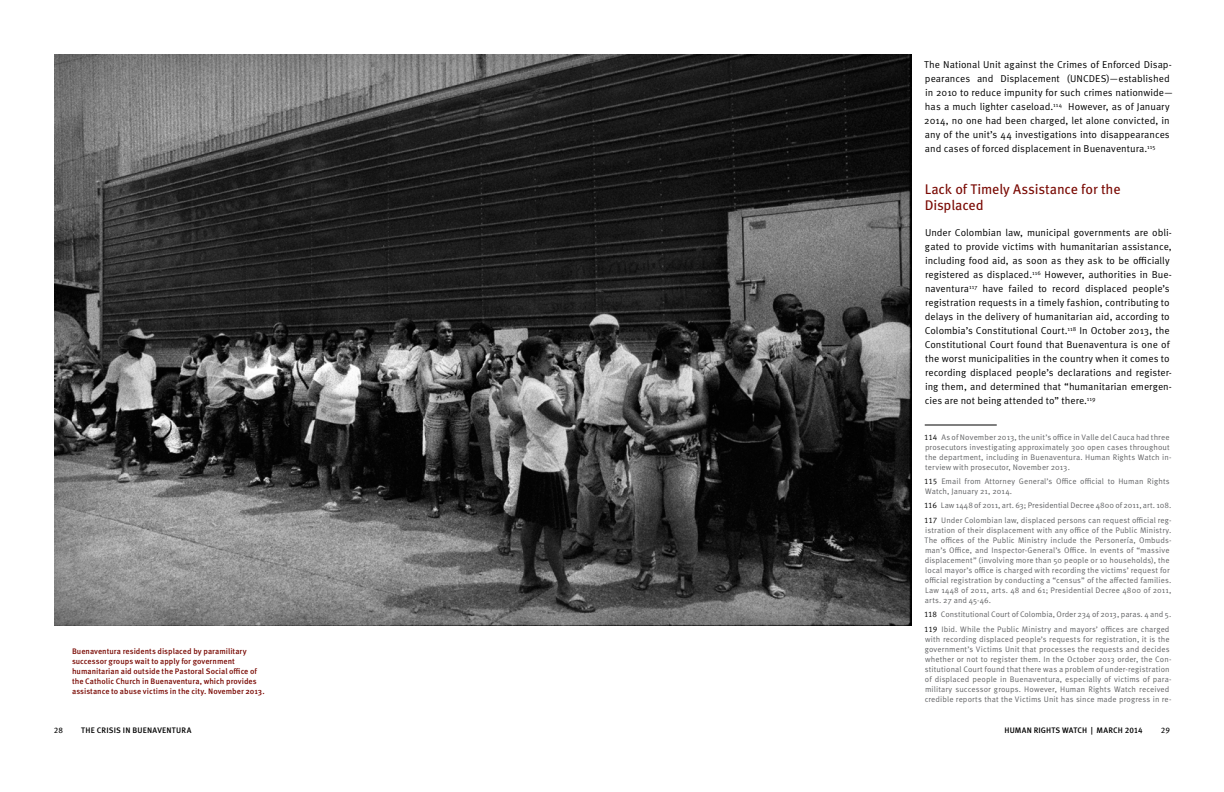
<style>
.page{position:relative;width:1224px;height:792px;background:#fff}
.page>*{position:absolute;margin:0;border:0;box-sizing:border-box;transform-origin:0 0}
.t1{font:14px/16px "Meta Pro";letter-spacing:-.01em;color:#7a0a04}
.t2{font:10px/14px "Meta Pro Norm";color:#000}
.t3{font:8px/10px "Meta Pro Norm";letter-spacing:.01em;color:#636466}
.t4{font:500 8px/10px "Meta Pro";color:#7a0a04}
.t5{font:500 8px "Meta Pro";letter-spacing:.025em;color:#000}
.t6{font:8px "Meta Pro";color:#000}
.s1{color:#000}
</style>
<div class="page">
<hr style="left:925px;top:425px;width:72px;height:1px;background:#000">
<img style="left:54px;top:54px;width:857px;height:571px">
<p class="t4" style="left:72px;top:646px;width:194px">Buenaventura residents displaced by paramilitary successor groups wait to apply for government humanitarian aid outside the Pastoral Social office of the Catholic Church in Buenaventura, which provides assistance to abuse victims in the city. N ovember 2013.</p>
<p class="t2" style="left:924px;top:57px;width:250px">The National Unit against the Crimes of Enforced Disap&shy;pearances and Displacement (UNCDES)—established in 2010 to reduce impunity for such crimes nationwide— has a much lighter caseload.<sup>114</sup> However, as of January 2014, no one had been charged, let alone convicted, in any of the unit’s 44 investigations into disappearances and cases of forced displacement in Buenaventura.<sup>115</sup></p>
<h1 class="t1" style="left:925px;top:180px;width:198px">Lack of Timely Assistance for the<br>Displaced</h1>
<p class="t2" style="left:925px;top:225px;width:249px">Under Colombian law, municipal governments are obli&shy;gated to provide victims with humanitarian assistance, including food aid, as soon as they ask to be officially registered as displaced.<sup>116</sup> However, authorities in Bue&shy;naventura<sup>117</sup> have failed to record displaced people’s registration requests in a timely fashion, contributing to delays in the delivery of humanitarian aid, according to Colombia’s Constitutional Court.<sup>118</sup> In October 2013, the Constitutional Court found that Buenaventura is one of the worst municipalities in the country when it comes to recording displaced people’s declarations and register&shy;ing them, and determined that “humanitarian emergen&shy;cies are not being attended to” there.<sup>119</sup></p>
<p class="t3" style="left:924px;top:431px;width:249px"><span class="s1">114</span> As of November 2013, the unit’s office in Valle del Cauca had three prosecutors investigating approximately 300 open cases throughout the department, including in Buenaventura. Human Rights Watch in&shy;terview with prosecutor, November 2013.</p>
<p class="t3" style="left:924px;top:476px;width:247px"><span class="s1">115</span> Email from Attorney General’s Office official to Human Rights<br>Watch, January 21, 2014.</p>
<p class="t3" style="left:924px;top:498px;width:249px;line-height:14.5px"><span class="s1">116</span> Law 1448 of 2011, art. 63; Presidential Decree 4800 of 2011, art. 108.<br><span class="s1">117</span> Under Colombian law, displaced persons can request official reg-</p>
<p class="t3" style="left:925px;top:525px;width:248px">istration of their displacement with any office of the Public Ministry.<br>The offices of the Public Ministry include the Personería, Ombuds&shy;man’s Office, and Inspector-General’s Office. In events of “massive displacement” (involving more than 50 people or 10 households), the local mayor’s office is charged with recording the victims’ request for official registration by conducting a “census” of the affected families.<br>Law 1448 of 2011, arts. 48 and 61; Presidential Decree 4800 of 2011, arts. 27 and 45-46.</p>
<p class="t3" style="left:924px;top:607px;width:249px;line-height:14.5px"><span class="s1">118</span> Constitutional Court of Colombia, Order 234 of 2013, paras. 4 and 5.<br><span class="s1">119</span> Ibid. While the Public Ministry and mayors’ offices are charged</p>
<p class="t3" style="left:925px;top:634px;width:248px">with recording displaced people’s requests for registration, it is the government’s Victims Unit that processes the requests and decides whether or not to register them. In the October 2013 order, the Con&shy;stitutional Court found that there was a problem of under-registration of displaced people in Buenaventura, especially of victims of para&shy;military successor groups. However, Human Rights Watch received credible reports that the Victims Unit has since made progress in re-</p>
<p class="t6" style="left:54px;top:724px;width:11px">28</p>
<p class="t5" style="left:81px;top:724px;width:26px">The Crisis</p>
<p class="t5" style="left:123px;top:724px;width:65px">i n Buenaventura</p>
<p class="t5" style="left:1004px;top:724px;width:140px">HU MAN RIGHTS WATCH | MARCH 2014</p>
<p class="t6" style="left:1161px;top:724px;width:11px">29</p>
</div>
